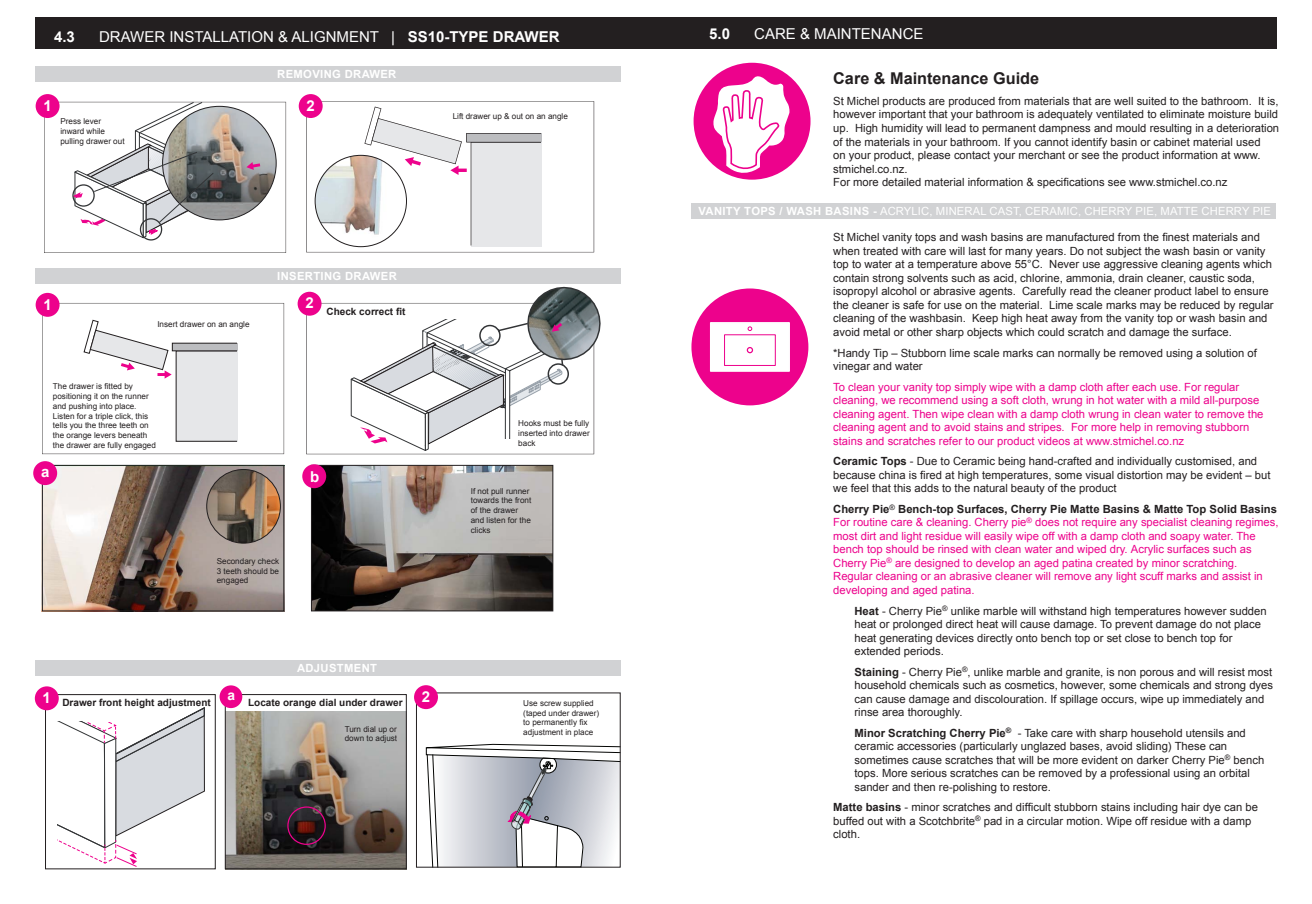
<style>
.page{position:relative;width:1312px;height:904px;background:#fff}
.page>*{position:absolute;margin:0;border:0;box-sizing:border-box;transform-origin:0 0}
.t1{font:700 16.25px "Arial";color:#231f20}
.t2{font:15px "Arial";color:#fff}
.t3{font:700 15px "Arial";color:#fff}
.t4{font:700 13.75px "Arial";color:#fff}
.t5{font:11.25px/13.5px "Arial";color:#231f20}
.t6{font:11.25px/13.5px "Arial";color:#ed028c}
.t7{font:11.25px "Arial";letter-spacing:.01em;color:#fff}
.t8{font:700 11.25px "Arial";letter-spacing:.03em;color:#fff}
.t9{font:700 10px "Arial";color:#231f20}
.t10{font:8.12px/9.8px "Arial";color:#231f20}
.s1{font-weight:700}
.s2{font-weight:700;color:#231f20}
</style>
<div class="page">
<div style="left:35px;top:17px;width:1241px;height:32px;background:#231f20"></div>
<img style="left:44px;top:467px;width:238px;height:142px">
<img style="left:227px;top:711px;width:177px;height:156px">
<div style="left:287px;top:806px;width:39px;height:39px;border:1px solid #ed028c;border-radius:50%"></div>
<svg style="left:42px;top:303px;width:242px;height:151px"></svg>
<svg style="left:306px;top:101px;width:288px;height:151px"></svg>
<div style="left:225px;top:694px;width:181px;height:175px;border:1px solid #231f20"></div>
<div style="left:45px;top:694px;width:170px;height:175px;border:1px solid #231f20"></div>
<div style="left:42px;top:465px;width:242px;height:146px;border:1px solid #231f20"></div>
<img style="left:313px;top:467px;width:238px;height:142px">
<div style="left:311px;top:465px;width:242px;height:146px;border:1px solid #231f20"></div>
<div style="left:219px;top:685px;width:23px;height:23px;background:#ed028c;border-radius:50%"></div>
<svg style="left:44px;top:102px;width:242px;height:151px"></svg>
<svg style="left:57px;top:707px;width:148px;height:160px"></svg>
<div style="left:416px;top:692px;width:204px;height:175px;border:1px solid #231f20"></div>
<img style="left:315px;top:155px;width:91px;height:92px;border-radius:46px">
<div style="left:35px;top:66px;width:585px;height:16px;background:#d1d2d4"></div>
<div style="left:36px;top:267px;width:584px;height:16px;background:#d1d2d4"></div>
<div style="left:36px;top:660px;width:584px;height:16px;background:#d1d2d4"></div>
<div style="left:299px;top:94px;width:23px;height:24px;background:#ed028c;border-radius:50%"></div>
<div style="left:297px;top:292px;width:24px;height:24px;background:#ed028c;border-radius:50%"></div>
<div style="left:33px;top:461px;width:24px;height:24px;background:#ed028c;border-radius:50%"></div>
<div style="left:302px;top:464px;width:24px;height:24px;background:#ed028c;border-radius:50%"></div>
<div style="left:36px;top:94px;width:24px;height:24px;background:#ed028c;border-radius:50%"></div>
<div style="left:36px;top:293px;width:24px;height:24px;background:#ed028c;border-radius:50%"></div>
<div style="left:35px;top:686px;width:24px;height:24px;background:#ed028c;border-radius:50%"></div>
<div style="left:414px;top:685px;width:24px;height:24px;background:#ed028c;border-radius:50%"></div>
<svg style="left:425px;top:743px;width:196px;height:125px"></svg>
<svg style="left:306px;top:287px;width:295px;height:167px"></svg>
<img style="left:207px;top:469px;width:73px;height:74px;border-radius:37px">
<div style="left:206px;top:469px;width:75px;height:74px;border:1px solid #231f20;border-radius:50%"></div>
<div style="left:691px;top:288px;width:117px;height:117px;background:#ed028c;border-radius:50%"></div>
<div style="left:693px;top:63px;width:117px;height:117px;background:#ed028c;border-radius:50%"></div>
<div style="left:710px;top:323px;width:79px;height:48px;background:#fff"></div>
<div style="left:724px;top:334px;width:51px;height:32px;background:#fff;border:1px solid #ed028c"></div>
<div style="left:746px;top:347px;width:7px;height:6px;border:1px solid #ed028c;border-radius:50%"></div>
<svg style="left:747px;top:326px;width:5px;height:5px"></svg>
<div style="left:709px;top:322px;width:80px;height:50px;border:1px solid #fff"></div>
<div style="left:691px;top:203px;width:585px;height:15px;background:#d1d2d4"></div>
<svg style="left:712px;top:62px;width:78px;height:118px"></svg>
<h2 class="t3" style="left:54px;top:27px;width:22px">4.3</h2>
<h2 class="t2" style="left:99px;top:27px;width:462px">DRAWER INSTALLATION &amp; ALIGNMENT | <span class="s1">SS10-TYPE DRAWER</span></h2>
<h2 class="t3" style="left:43px;top:96px;width:10px">1</h2>
<p class="t10" style="left:60px;top:116px;width:66px">Press lever inward while pulling drawer out</p>
<p class="t8" style="left:277px;top:67px;width:121px">REMOVING DRAWER</p>
<h2 class="t3" style="left:306px;top:96px;width:10px">2</h2>
<p class="t10" style="left:452px;top:112px;width:117px">Lift drawer up &amp; out on an angle</p>
<h2 class="t3" style="left:43px;top:295px;width:10px">1</h2>
<p class="t10" style="left:157px;top:319px;width:94px">Insert drawer on an angle</p>
<p class="t10" style="left:53px;top:382px;width:104px">The drawer is fitted by positioning it on the runner and pushing into place.<br>Listen for a triple click, this tells you the three teeth on the orange levers beneath the drawer are fully engaged</p>
<p class="t8" style="left:277px;top:268px;width:121px">INSERTING DRAWER</p>
<h2 class="t3" style="left:305px;top:293px;width:10px">2</h2>
<p class="t9" style="left:326px;top:304px;width:80px">Check correct fit</p>
<h2 class="t3" style="left:41px;top:461px;width:10px">a</h2>
<h2 class="t3" style="left:310px;top:466px;width:11px">b</h2>
<p class="t10" style="left:217px;top:556px;width:64px;text-align:justify">Secondary check 3 teeth should be engaged</p>
<p class="t8" style="left:297px;top:661px;width:81px">ADJUSTMENT</p>
<p class="t10" style="left:518px;top:418px;width:73px;text-align:justify">Hooks must be fully inserted into drawer back</p>
<p class="t10" style="left:470px;top:486px;width:62px">If not pull runner towards the front of the drawer and listen for the clicks</p>
<h2 class="t3" style="left:43px;top:687px;width:10px">1</h2>
<h2 class="t3" style="left:422px;top:686px;width:10px">2</h2>
<p class="t4" style="left:227px;top:686px;width:9px">a</p>
<p class="t9" style="left:62px;top:695px;width:150px">Drawer front height adjustment</p>
<p class="t9" style="left:248px;top:696px;width:156px">Locate orange dial under drawer</p>
<p class="t10" style="left:523px;top:698px;width:77px">Use screw supplied (taped under drawer) to permanently fix adjustment in place</p>
<p class="t10" style="left:345px;top:724px;width:54px">Turn dial up or down to adjust</p>
<h2 class="t3" style="left:709px;top:23px;width:22px">5.0</h2>
<h2 class="t2" style="left:754px;top:24px;width:171px">CARE &amp; MAINTENANCE</h2>
<h1 class="t1" style="left:833px;top:68px;width:207px">Care &amp; Maintenance Guide</h1>
<p class="t5" style="left:833px;top:94px;width:447px">St Michel products are produced from materials that are well suited to the bathroom. It is, however important that your bathroom is adequately ventilated to eliminate moisture build up. High humidity will lead to permanent dampness and mould resulting in a deterioration of the materials in your bathroom. If you cannot identify basin or cabinet material used<br>on your product, please contact your merchant or see the product information at www. stmichel.co.nz.<br>For more detailed material information &amp; specifications see www.stmichel.co.nz</p>
<p class="t7" style="left:698px;top:203px;width:574px"><span class="s1">VANITY TOPS / WASH BASINS -</span> ACRYLIC, MINERAL CAST, CERAMIC, CHERRY PIE, MATTE CHERRY PIE</p>
<p class="t5" style="left:833px;top:231px;width:442px">St Michel vanity tops and wash basins are manufactured from the finest materials and when treated with care will last for many years. Do not subject the wash basin or vanity top to water at a temperature above 55°C. Never use aggressive cleaning agents which contain strong solvents such as acid, chlorine, ammonia, drain cleaner, caustic soda, isopropyl alcohol or abrasive agents. Carefully read the cleaner product label to ensure the cleaner is safe for use on the material. Lime scale marks may be reduced by regular cleaning of the washbasin. Keep high heat away from the vanity top or wash basin and avoid metal or other sharp objects which could scratch and damage the surface.</p>
<p class="t5" style="left:833px;top:346px;width:425px">*Handy Tip – Stubborn lime scale marks can normally be removed using a solution of vinegar and water</p>
<p class="t6" style="left:833px;top:380px;width:432px">To clean your vanity top simply wipe with a damp cloth after each use. For regular cleaning, we recommend using a soft cloth, wrung in hot water with a mild all-purpose cleaning agent. Then wipe clean with a damp cloth wrung in clean water to remove the cleaning agent and to avoid stains and stripes. For more help in removing stubborn stains and scratches refer to our product videos at www.stmichel.co.nz</p>
<p class="t5" style="left:833px;top:454px;width:439px"><span class="s1">Ceramic Tops</span> - Due to Ceramic being hand-crafted and individually customised, and because china is fired at high temperatures, some visual distortion may be evident – but we feel that this adds to the natural beauty of the product</p>
<p class="t6" style="left:833px;top:502px;width:447px"><span class="s2">Cherry Pie</span><sup>®</sup> <span class="s2">Bench-top Surfaces, Cherry Pie Matte Basins &amp; Matte Top Solid Basins </span>For routine care &amp; cleaning. Cherry pie<sup>®</sup> does not require any specialist cleaning regimes, most dirt and light residue will easily wipe off with a damp cloth and soapy water. The bench top should be rinsed with clean water and wiped dry. Acrylic surfaces such as Cherry Pie<sup>®</sup> are designed to develop an aged patina created by minor scratching.<br>Regular cleaning or an abrasive cleaner will remove any light scuff marks and assist in developing and aged patina.</p>
<p class="t5" style="left:854px;top:604px;width:413px"><span class="s1">Heat</span> - Cherry Pie<sup>®</sup> unlike marble will withstand high temperatures however sudden heat or prolonged direct heat will cause damage. To prevent damage do not place heat generating devices directly onto bench top or set close to bench top for extended periods.</p>
<p class="t5" style="left:854px;top:665px;width:420px"><span class="s1">Staining</span> - Cherry Pie<sup>®</sup>, unlike marble and granite, is non porous and will resist most household chemicals such as cosmetics, however, some chemicals and strong dyes can cause damage and discolouration. If spillage occurs, wipe up immediately and rinse area thoroughly.</p>
<p class="t5" style="left:854px;top:726px;width:411px"><span class="s1">Minor Scratching Cherry Pie</span><sup>®</sup> - Take care with sharp household utensils and ceramic accessories (particularly unglazed bases, avoid sliding) These can sometimes cause scratches that will be more evident on darker Cherry Pie<sup>®</sup> bench tops. More serious scratches can be removed by a professional using an orbital sander and then re-polishing to restore.</p>
<p class="t5" style="left:833px;top:800px;width:426px"><span class="s1">Matte basins</span> - minor scratches and difficult stubborn stains including hair dye can be buffed out with a Scotchbrite<sup>®</sup> pad in a circular motion. Wipe off residue with a damp cloth.</p>
</div>
